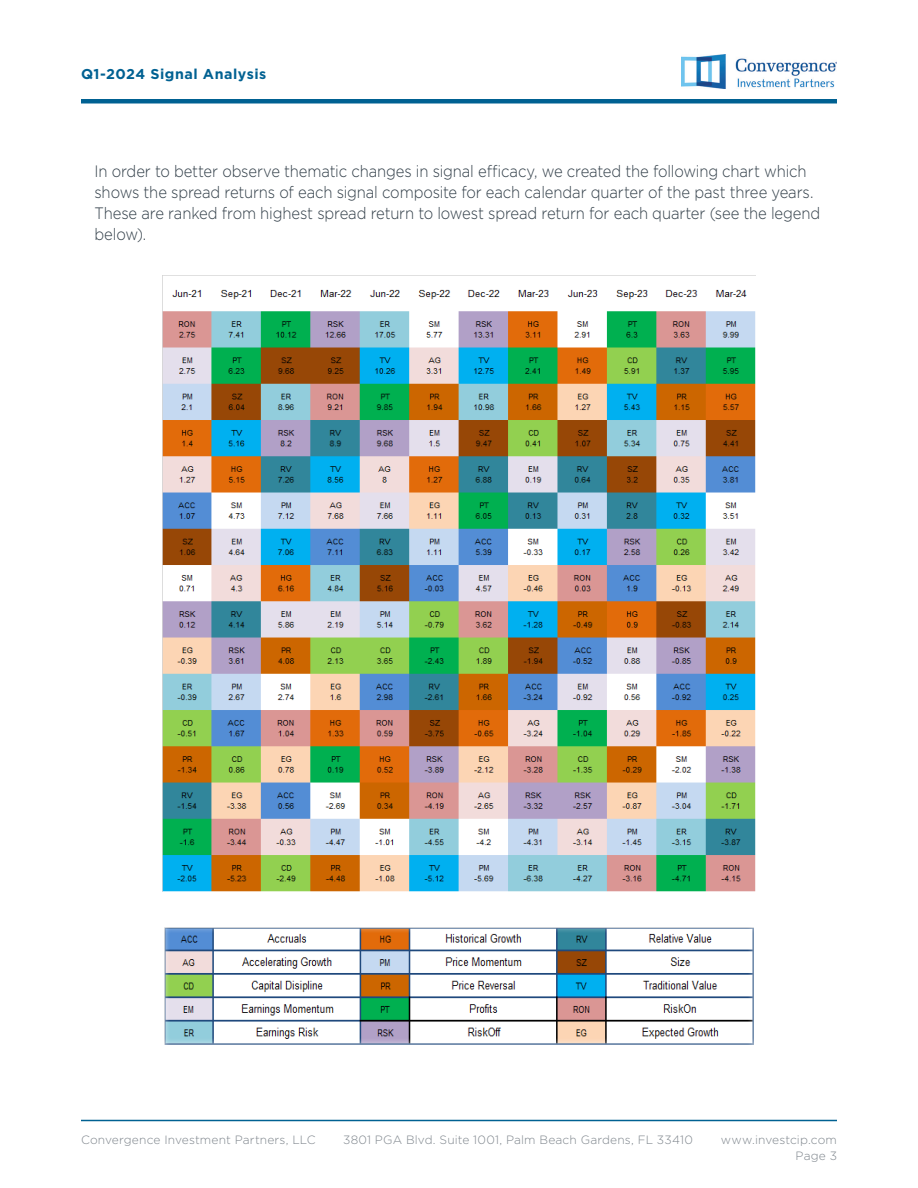
<style>
.page{position:relative;width:918px;height:1188px;background:#fff}
.page>*{position:absolute;margin:0;border:0;box-sizing:border-box;transform-origin:0 0}
.t1{font:300 16.5px/21px "Gotham";letter-spacing:-.01em;color:#313e48;scale:.9 1}
.t2{font:700 14.25px "Gotham";letter-spacing:.035em;color:#006192}
.t3{font:300 12px/16.5px "Gotham";letter-spacing:.01em;color:#7e858c;text-align:right}
</style>
<div class="page">
<div style="left:81px;top:99px;width:756px;height:5px;background:#006192"></div>
<img style="left:682px;top:54px;width:155px;height:34px">
<hr style="left:81px;top:1120px;width:756px;height:1px;background:#006192">
<img style="left:162px;top:276px;width:594px;height:616px">
<div style="left:164px;top:927px;width:590px;height:117px;background:#fff;opacity:.75"></div>
<p class="t2" style="left:81px;top:64px;width:187px">Q1-2024 Signal Analysis</p>
<p class="t1" style="left:94px;top:161px;width:808px">In order to better observe thematic changes in signal efficacy, we created the following chart which shows the spread returns of each signal composite for each calendar quarter of the past three years.<br>These are ranked from highest spread return to lowest spread return for each quarter (see the legend below).</p>
<p class="t3" style="left:81px;top:1131px;width:236px">Convergence Investment Partners, LLC</p>
<p class="t3" style="left:343px;top:1131px;width:351px">3801 PGA Blvd. Suite 1001, Palm Beach Gardens, FL 33410</p>
<p class="t3" style="left:721px;top:1131px;width:118px">www.investcip.com<br>Page 3</p>
</div>
